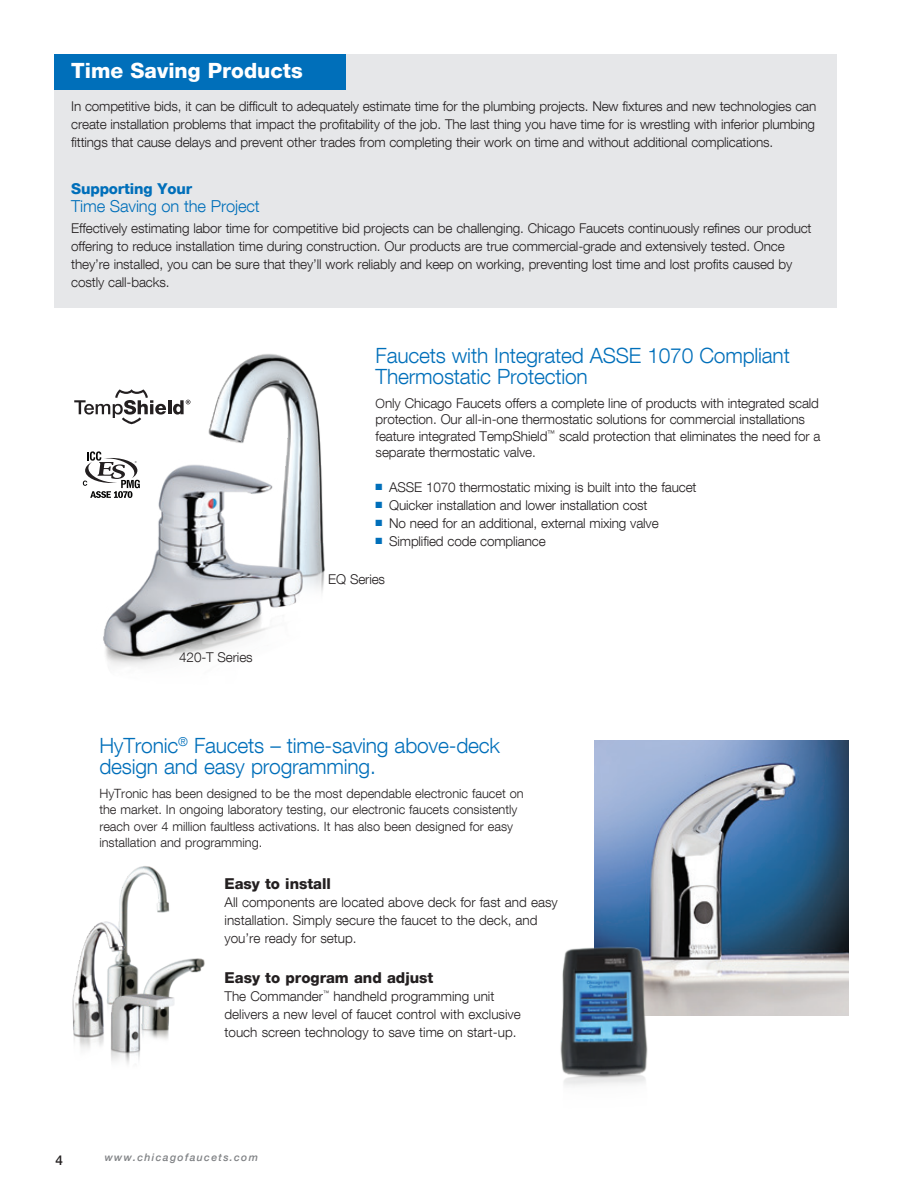
<style>
.page{position:relative;width:918px;height:1188px;background:#fff}
.page>*{position:absolute;margin:0;border:0;box-sizing:border-box;transform-origin:0 0}
.t1{font:300 21px/21px "Helvetica Neue LT Com";letter-spacing:-.01em;color:#006fba}
.t2{font:800 21px "Helvetica Neue LT Com";color:#fff}
.t3{font:300 16.5px "Helvetica Neue LT Com";letter-spacing:-.01em;color:#006fba}
.t4{font:800 15px "Helvetica Neue LT Com";color:#231f20}
.t5{font:800 15px "Helvetica Neue LT Com";letter-spacing:-.01em;color:#006fba}
.t6{font:300 13.5px/18px "Helvetica Neue LT Com";letter-spacing:-.01em;color:#231f20}
.t7{font:500 13.5px "Helvetica Neue LT Com";color:#231f20}
.t8{font:300 12.75px/16.5px "Helvetica Neue LT Com";color:#231f20}
.t9{font:italic 500 10.5px "Helvetica Neue LT Com";letter-spacing:.125em;color:#808285}
.t10{font:300 6.15px "Helvetica Neue LT Com";color:#231f20}
.s1{font-size:12.75px}
.s2{color:#006fba}
</style>
<div class="page">
<img style="left:187px;top:354px;width:138px;height:239px">
<img style="left:103px;top:459px;width:203px;height:207px">
<div style="left:54px;top:54px;width:783px;height:254px;background:#e6e7e9"></div>
<div style="left:54px;top:54px;width:291px;height:35px;background:#006fba"></div>
<img style="left:181px;top:958px;width:24px;height:18px">
<img style="left:119px;top:866px;width:62px;height:118px">
<img style="left:72px;top:906px;width:60px;height:143px">
<img style="left:107px;top:984px;width:67px;height:80px">
<svg style="left:74px;top:389px;width:92px;height:35px"></svg>
<hr style="left:168px;top:400px;width:3px;height:14px;background:#231f20">
<svg style="left:173px;top:400px;width:17px;height:15px"></svg>
<img style="left:594px;top:741px;width:255px;height:274px">
<img style="left:560px;top:944px;width:96px;height:142px">
<svg style="left:83px;top:451px;width:57px;height:47px"></svg>
<h1 class="t2" style="left:71px;top:58px;width:233px">Time Saving Products</h1>
<p class="t6" style="left:71px;top:97px;width:747px;text-align:justify">In competitive bids, it can be difficult to adequately estimate time for the plumbing projects. New fixtures and new technologies can create installation problems that impact the profitability of the job. The last thing you have time for is wrestling with inferior plumbing fittings that cause delays and prevent other trades from completing their work on time and without additional complications.</p>
<p class="t5" style="left:71px;top:179px;width:122px">Supporting Your</p>
<p class="t3" style="left:71px;top:196px;width:190px">Time Saving on the Project</p>
<p class="t6" style="left:71px;top:219px;width:742px">Effectively estimating labor time for competitive bid projects can be challenging. Chicago Faucets continuously refines our product offering to reduce installation time during construction. Our products are true commercial-grade and extensively tested. Once they’re installed, you can be sure that they’ll work reliably and keep on working, preventing lost time and lost profits caused by costly call-backs.</p>
<h1 class="t1" style="left:376px;top:344px;width:416px">Faucets with Integrated ASSE 1070 Compliant<br>Thermostatic Protection</h1>
<p class="t6" style="left:376px;top:394px;width:446px;line-height:16.5px"><span class="s1">O</span>nly Chicago Faucets offers a complete line of products with integrated scald protection. Our all-in-one thermostatic solutions for commercial installations feature integrated TempShield<sup>™</sup> scald protection that eliminates the need for a separate thermostatic valve.</p>
<p class="t6" style="left:376px;top:478px;width:322px"><span class="s2">■</span> ASSE 1070 thermostatic mixing is built into the faucet</p>
<p class="t6" style="left:376px;top:496px;width:273px"><span class="s2">■</span> Quicker installation and lower installation cost</p>
<p class="t6" style="left:376px;top:514px;width:285px"><span class="s2">■</span> No need for an additional, external mixing valve</p>
<p class="t6" style="left:376px;top:532px;width:172px"><span class="s2">■</span> Simplified code compliance</p>
<p class="t6" style="left:179px;top:648px;width:75px">420-T Series</p>
<p class="t6" style="left:328px;top:570px;width:58px">EQ Series</p>
<h1 class="t1" style="left:99px;top:734px;width:402px">HyTronic<sup>®</sup> Faucets – time-saving above-deck design and easy programming.</h1>
<p class="t8" style="left:99px;top:785px;width:426px">HyTronic has been designed to be the most dependable electronic faucet on the market. In ongoing laboratory testing, our electronic faucets consistently reach over 4 million faultless activations. It has also been designed for easy installation and programming.</p>
<p class="t4" style="left:225px;top:875px;width:108px">Easy to install</p>
<p class="t6" style="left:225px;top:893px;width:335px">All components are located above deck for fast and easy installation. Simply secure the faucet to the deck, and you’re ready for setup.</p>
<p class="t4" style="left:225px;top:969px;width:210px">Easy to program and adjust</p>
<p class="t6" style="left:225px;top:987px;width:100px">The Commander</p>
<p class="t10" style="left:323px;top:989px;width:8px">™</p>
<p class="t6" style="left:225px;top:987px;width:298px;text-indent:109px">handheld programming unit delivers a new level of faucet control with exclusive touch screen technology to save time on start-up.</p>
<p class="t7" style="left:56px;top:1152px;width:9px">4</p>
<p class="t9" style="left:105px;top:1151px;width:155px">www.chicagofaucets.com</p>
</div>
